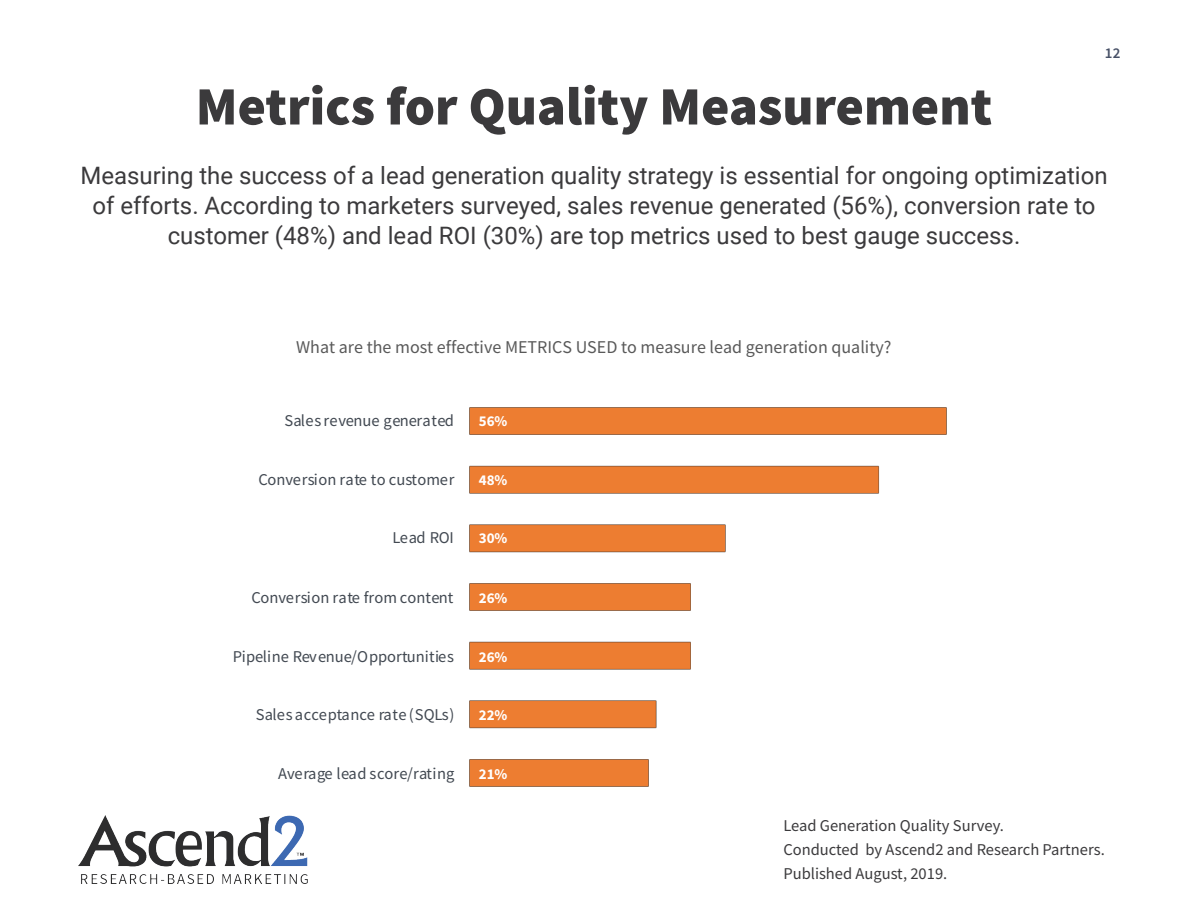
<style>
.page{position:relative;width:1188px;height:918px;background:#fff}
.page>*{position:absolute;margin:0;border:0;box-sizing:border-box;transform-origin:0 0}
.t1{font:900 54px "Source Sans Pro";color:#3b3a3c}
.L_Copy{font:24px/30px "Roboto";color:#3b3a3c;text-align:center}
.t2{font:18px "Source Sans Pro";color:#595959}
.t3{font:16.5px "Source Sans Pro";color:#424952}
.t4{font:16.5px/24px "Source Sans Pro";color:#3b3a3c}
.t5{font:700 15px "Source Sans Pro";color:#fff}
.t6{font:600 15px "Source Sans Pro";color:#475066}
</style>
<div class="page">
<img style="left:79px;top:815px;width:229px;height:69px">
<img style="left:469px;top:407px;width:478px;height:380px">
<p class="t6" style="left:1105px;top:43px;width:17px">12</p>
<h1 class="t1" style="left:196px;top:69px;width:798px">Metrics for Quality Measurement</h1>
<p class="L_Copy" style="left:80px;top:159px;width:1029px">Measuring the success of a lead generation quality strategy is essential for ongoing optimization of efforts. According to marketers surveyed, sales revenue generated (56%), conversion rate to customer (48%) and lead ROI (30%) are top metrics used to best gauge success.</p>
<p class="t2" style="left:296px;top:335px;width:597px">What are the most effective METRICS USED to measure lead generation quality?</p>
<p class="t3" style="left:284px;top:410px;width:171px">Sales revenue generated</p>
<p class="t5" style="left:479px;top:411px;width:30px">56%</p>
<p class="t3" style="left:258px;top:469px;width:198px">Conversion rate to customer</p>
<p class="t5" style="left:479px;top:469px;width:30px">48%</p>
<p class="t3" style="left:392px;top:527px;width:63px">Lead ROI</p>
<p class="t5" style="left:479px;top:528px;width:30px">30%</p>
<p class="t3" style="left:251px;top:587px;width:204px">Conversion rate from content</p>
<p class="t5" style="left:479px;top:588px;width:30px">26%</p>
<p class="t3" style="left:233px;top:646px;width:223px">Pipeline Revenue/Opportunities</p>
<p class="t5" style="left:479px;top:646px;width:30px">26%</p>
<p class="t3" style="left:256px;top:704px;width:200px">Sales acceptance rate (SQLs)</p>
<p class="t5" style="left:479px;top:705px;width:30px">22%</p>
<p class="t3" style="left:278px;top:763px;width:178px">Average lead score/rating</p>
<p class="t5" style="left:479px;top:763px;width:30px">21%</p>
<p class="t4" style="left:783px;top:814px;width:323px">Lead Generation Quality Survey.<br>Conducted by Ascend2 and Research Partners.<br>Published August, 2019.</p>
</div>
